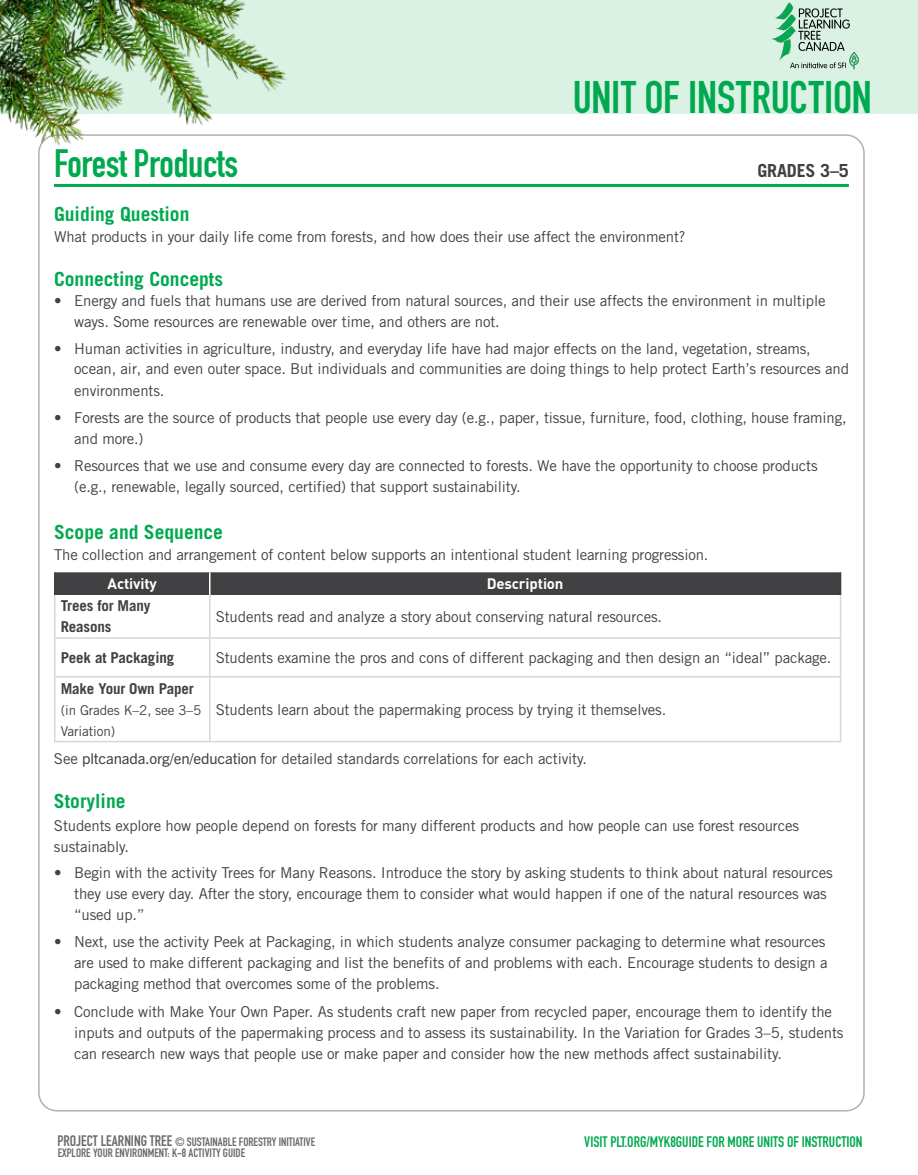
<style>
.page{position:relative;width:918px;height:1175px;background:#fff}
.page>*{position:absolute;margin:0;border:0;box-sizing:border-box;transform-origin:0 0}
.t1{font:700 45px "DIN Condensed";letter-spacing:-.005em;color:#00a94f}
.t2{font:700 39px "DIN Condensed";letter-spacing:-.01em;color:#00a94f}
.t3{font:700 19.5px "Trade Gothic";color:#00a94f}
.t4{font:700 18px "Trade Gothic";letter-spacing:-.01em;color:#414042}
.t5{font:15px/21px "Trade Gothic";letter-spacing:-.01em;color:#414042}
.t6{font:700 15px/21px "Trade Gothic";letter-spacing:-.01em;color:#414042}
.t7{font:700 15px "DIN Condensed";color:#00a94f}
.t8{font:700 15px "DIN";letter-spacing:-.01em;color:#fff}
.t9{font:13.5px/21px "Trade Gothic";letter-spacing:-.01em;color:#414042}
.t10{font:700 12px/10.9px "DIN Condensed";color:#696a6d}
.s1{font-family:"Trade Gothic Next LT Pro"}
.s2{font-size:15px}
</style>
<div class="page">
<div style="left:0;top:0;width:918px;height:113px;background:#d9f2e4"></div>
<hr style="left:54px;top:184px;width:795px;height:3px;background:#00a94f">
<div style="left:56px;top:572px;width:785px;height:23px;background:#414042"></div>
<hr style="left:209px;top:572px;width:2px;height:23px;background:#fff">
<hr style="left:209px;top:595px;width:2px;height:42px;background:#d5d7d8">
<hr style="left:209px;top:639px;width:2px;height:37px;background:#d5d7d8">
<hr style="left:209px;top:677px;width:2px;height:64px;background:#d5d7d8">
<hr style="left:840px;top:595px;width:1px;height:42px;background:#d5d7d8">
<hr style="left:840px;top:639px;width:1px;height:37px;background:#d5d7d8">
<hr style="left:840px;top:677px;width:1px;height:64px;background:#d5d7d8">
<hr style="left:54px;top:572px;width:2px;height:23px;background:#414042">
<hr style="left:54px;top:637px;width:156px;height:2px;background:#d5d7d8">
<hr style="left:210px;top:637px;width:631px;height:2px;background:#d5d7d8">
<hr style="left:54px;top:676px;width:156px;height:1px;background:#d5d7d8">
<hr style="left:210px;top:676px;width:631px;height:1px;background:#d5d7d8">
<hr style="left:54px;top:741px;width:156px;height:1px;background:#d5d7d8">
<hr style="left:210px;top:741px;width:631px;height:1px;background:#d5d7d8">
<hr style="left:54px;top:595px;width:2px;height:42px;background:#d5d7d8">
<hr style="left:54px;top:639px;width:2px;height:37px;background:#d5d7d8">
<hr style="left:54px;top:677px;width:2px;height:64px;background:#d5d7d8">
<img style="left:0;top:0;width:304px;height:147px">
<img style="left:772px;top:2px;width:87px;height:68px">
<h2 class="t2" style="left:54px;top:137px;width:186px">Forest Products</h2>
<h1 class="t1" style="left:573px;top:67px;width:301px">UNIT OF INSTRUCTION</h1>
<p class="t4" style="left:757px;top:160px;width:93px">GRADES 3–5</p>
<h3 class="t3" style="left:54px;top:202px;width:137px">Guiding Question</h3>
<p class="t5" style="left:54px;top:226px;width:633px">What products in your daily life come from forests, and how does their use affect the environment?</p>
<h3 class="t3" style="left:54px;top:266px;width:171px">Connecting Concepts</h3>
<p class="t5" style="left:74px;top:290px;width:753px;text-indent:-20px">• Energy and fuels that humans use are derived from natural sources, and their use affects the environment in multiple ways. Some resources are renewable over time, and others are not.</p>
<p class="t5" style="left:74px;top:338px;width:776px;text-indent:-20px">• Human activities in agriculture, industry, and everyday life have had major effects on the land, vegetation, streams, ocean, air, and even outer space. But individuals and communities are doing things to help protect Earth’s resources and environments.</p>
<p class="t5" style="left:74px;top:407px;width:774px;text-indent:-20px">• Forests are the source of products that people use every day (e.g., paper, tissue, furniture, food, clothing, house framing, and more.)</p>
<p class="t5" style="left:74px;top:455px;width:745px;text-indent:-20px">• Resources that we use and consume every day are connected to forests. We have the opportunity to choose products (e.g., renewable, legally sourced, certified) that support sustainability.</p>
<h3 class="t3" style="left:54px;top:519px;width:171px">Scope and Sequence</h3>
<p class="t5" style="left:54px;top:543px;width:656px">The collection and arrangement of content below supports an intentional student learning progression.</p>
<p class="t8" style="left:108px;top:574px;width:51px">Activity</p>
<p class="t8" style="left:487px;top:574px;width:78px">Description</p>
<p class="t6" style="left:61px;top:595px;width:91px">Trees for Many<br>Reasons</p>
<p class="t5" style="left:216px;top:605px;width:448px">Students read and analyze a story about conserving natural resources.</p>
<p class="t6" style="left:61px;top:646px;width:115px">Peek at Packaging</p>
<p class="t5" style="left:216px;top:647px;width:617px">Students examine the pros and cons of different packaging and then design an “ideal” package.</p>
<p class="t6" style="left:61px;top:677px;width:135px">Make Your Own Paper</p>
<p class="t9" style="left:61px;top:699px;width:142px">(in Grades K–2, see 3–5<br>Variation)</p>
<p class="t5" style="left:216px;top:698px;width:452px">Students learn about the papermaking process by trying it themselves.</p>
<p class="t5" style="left:54px;top:748px;width:535px">See <span class="s1">pltcanada.org/en/education</span> for detailed standards correlations for each activity.</p>
<h3 class="t3" style="left:54px;top:789px;width:73px">Storyline</h3>
<p class="t5" style="left:54px;top:814px;width:747px">Students explore how people depend on forests for many different products and how people can use forest resources sustainably.</p>
<p class="t5" style="left:74px;top:861px;width:760px;text-indent:-20px">• Begin with the activity Trees for Many Reasons. Introduce the story by asking students to think about natural resources they use every day. After the story, encourage them to consider what would happen if one of the natural resources was “used up.”</p>
<p class="t5" style="left:74px;top:931px;width:755px;text-indent:-20px">• Next, use the activity Peek at Packaging, in which students analyze consumer packaging to determine what resources are used to make different packaging and list the benefits of and problems with each. Encourage students to design a packaging method that overcomes some of the problems.</p>
<p class="t5" style="left:74px;top:1001px;width:771px;text-indent:-20px">• Conclude with Make Your Own Paper. As students craft new paper from recycled paper, encourage them to identify the inputs and outputs of the papermaking process and to assess its sustainability. In the Variation for Grades 3–5, students can research new ways that people use or make paper and consider how the new methods affect sustainability.</p>
<p class="t10" style="left:57px;top:1136px;width:259px"><span class="s2">PROJECT LEARNING TREE</span> © SUSTAINABLE FORESTRY INITIATIVE<br>EXPLORE YOUR ENVIRONMENT: K-8 ACTIVITY GUIDE</p>
<p class="t7" style="left:584px;top:1131px;width:280px">VISIT PLT.ORG/MYK8GUIDE FOR MORE UNITS OF INSTRUCTION</p>
</div>
